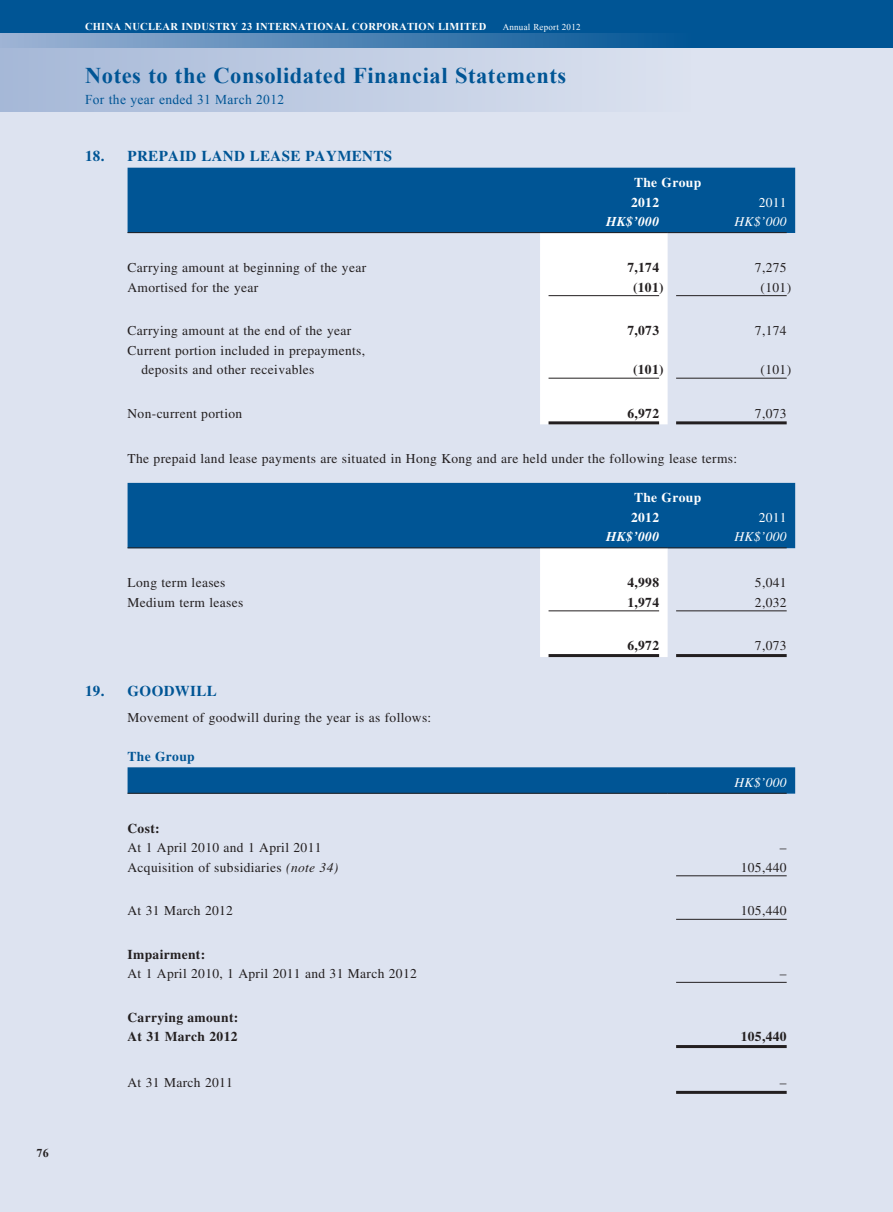
<style>
.page{position:relative;width:893px;height:1212px;background:#dde3f0}
.page>*{position:absolute;margin:0;border:0;box-sizing:border-box;transform-origin:0 0}
.t1{font:700 22.5px "Times New Roman";letter-spacing:.025em;color:#005595}
.t2{font:700 15px "Times LT Std";letter-spacing:.025em;color:#005595}
.t3{font:13.5px/19.5px "Times LT Std";letter-spacing:.025em;color:#231f20}
.t4{font:700 13.5px/19.5px "Times LT Std";letter-spacing:.025em;color:#231f20}
.t5{font:13.5px "Times New Roman";letter-spacing:.025em;color:#005595}
.t6{font:700 13.5px/19.5px "Times LT Std";letter-spacing:.025em;color:#fff}
.t7{font:italic 13.5px "Times LT Std";letter-spacing:.025em;color:#fff}
.t8{font:italic 700 13.5px "Times LT Std";letter-spacing:.025em;color:#fff}
.t9{font:13.5px "Times LT Std";letter-spacing:.025em;color:#fff}
.t10{font:700 13.5px "Times LT Std";letter-spacing:.025em;color:#005595}
.t11{font:700 12px "Times New Roman";color:#231f20}
.t12{font:700 10.5px "Times New Roman";letter-spacing:.025em;color:#fff}
.s1{font-weight:400;font-size:9px}
.s2{font-style:italic}
</style>
<div class="page">
<div style="left:0;top:0;width:893px;height:47px;background:#005595"></div>
<svg style="left:0;top:33px;width:691px;height:79px"></svg>
<div style="left:128px;top:168px;width:667px;height:65px;background:#005595"></div>
<div style="left:540px;top:233px;width:128px;height:191px;background:#fff"></div>
<hr style="left:128px;top:232px;width:412px;height:1px;background:#231f20">
<hr style="left:540px;top:232px;width:128px;height:1px;background:#231f20">
<hr style="left:668px;top:232px;width:119px;height:1px;background:#231f20">
<hr style="left:549px;top:295px;width:110px;height:1px;background:#231f20">
<hr style="left:676px;top:295px;width:111px;height:1px;background:#231f20">
<hr style="left:549px;top:378px;width:110px;height:1px;background:#231f20">
<hr style="left:676px;top:378px;width:111px;height:1px;background:#231f20">
<hr style="left:549px;top:421px;width:110px;height:3px;background:#231f20">
<hr style="left:676px;top:421px;width:111px;height:3px;background:#231f20">
<div style="left:128px;top:483px;width:667px;height:65px;background:#005595"></div>
<div style="left:540px;top:548px;width:128px;height:109px;background:#fff"></div>
<hr style="left:128px;top:547px;width:412px;height:1px;background:#231f20">
<hr style="left:540px;top:547px;width:128px;height:1px;background:#231f20">
<hr style="left:668px;top:547px;width:119px;height:1px;background:#231f20">
<hr style="left:549px;top:610px;width:110px;height:1px;background:#231f20">
<hr style="left:676px;top:610px;width:111px;height:1px;background:#231f20">
<hr style="left:549px;top:654px;width:110px;height:3px;background:#231f20">
<hr style="left:676px;top:654px;width:111px;height:3px;background:#231f20">
<svg style="left:128px;top:767px;width:667px;height:27px;background:#035695"></svg>
<hr style="left:128px;top:793px;width:540px;height:1px;background:#231f20">
<hr style="left:668px;top:793px;width:119px;height:1px;background:#231f20">
<hr style="left:676px;top:875px;width:111px;height:1px;background:#231f20">
<hr style="left:676px;top:919px;width:111px;height:1px;background:#231f20">
<hr style="left:676px;top:982px;width:111px;height:1px;background:#231f20">
<hr style="left:676px;top:1045px;width:111px;height:3px;background:#231f20">
<hr style="left:676px;top:1091px;width:111px;height:3px;background:#231f20">
<p class="t11" style="left:36px;top:1145px;width:14px">76</p>
<p class="t12" style="left:85px;top:19px;width:497px">CHINA NUCLEAR INDUSTRY 23 INTERNATIONAL CORPORATION LIMITED <span class="s1">Annual Report 2012</span></p>
<h1 class="t1" style="left:85px;top:59px;width:483px">Notes to the Consolidated Financial Statements</h1>
<p class="t5" style="left:85px;top:90px;width:201px">For the year ended 31 March 2012</p>
<p class="t2" style="left:85px;top:147px;width:309px">18. PREPAID LAND LEASE PAYMENTS</p>
<p class="t6" style="left:631px;top:173px;width:72px">The Group<br>2012</p>
<p class="t9" style="left:759px;top:195px;width:30px">2011</p>
<p class="t8" style="left:606px;top:214px;width:55px">HK$’000</p>
<p class="t7" style="left:734px;top:214px;width:54px">HK$’000</p>
<p class="t3" style="left:128px;top:258px;width:240px">Carrying amount at beginning of the year</p>
<p class="t4" style="left:627px;top:257px;width:33px">7,174</p>
<p class="t3" style="left:755px;top:258px;width:33px">7,275</p>
<p class="t3" style="left:128px;top:277px;width:132px">Amortised for the year</p>
<p class="t4" style="left:633px;top:277px;width:32px">(101)</p>
<p class="t3" style="left:761px;top:277px;width:32px">(101)</p>
<p class="t3" style="left:128px;top:321px;width:225px">Carrying amount at the end of the year</p>
<p class="t4" style="left:627px;top:320px;width:33px">7,073</p>
<p class="t3" style="left:755px;top:321px;width:33px">7,174</p>
<p class="t3" style="left:141px;top:340px;width:225px;text-indent:-14px">Current portion included in prepayments, deposits and other receivables</p>
<p class="t4" style="left:633px;top:359px;width:32px">(101)</p>
<p class="t3" style="left:761px;top:360px;width:32px">(101)</p>
<p class="t3" style="left:128px;top:403px;width:116px">Non-current portion</p>
<p class="t4" style="left:627px;top:403px;width:33px">6,972</p>
<p class="t3" style="left:755px;top:403px;width:33px">7,073</p>
<p class="t3" style="left:128px;top:449px;width:611px">The prepaid land lease payments are situated in Hong Kong and are held under the following lease terms:</p>
<p class="t6" style="left:631px;top:488px;width:72px">The Group<br>2012</p>
<p class="t9" style="left:759px;top:510px;width:30px">2011</p>
<p class="t8" style="left:606px;top:529px;width:55px">HK$’000</p>
<p class="t7" style="left:734px;top:529px;width:54px">HK$’000</p>
<p class="t3" style="left:128px;top:573px;width:99px">Long term leases</p>
<p class="t4" style="left:627px;top:573px;width:33px">4,998</p>
<p class="t3" style="left:755px;top:573px;width:33px">5,041</p>
<p class="t3" style="left:128px;top:592px;width:117px">Medium term leases</p>
<p class="t4" style="left:627px;top:592px;width:33px">1,974</p>
<p class="t3" style="left:755px;top:592px;width:33px">2,032</p>
<p class="t4" style="left:627px;top:636px;width:33px">6,972</p>
<p class="t3" style="left:755px;top:636px;width:33px">7,073</p>
<p class="t2" style="left:85px;top:682px;width:123px">19. GOODWILL</p>
<p class="t3" style="left:128px;top:707px;width:305px">Movement of goodwill during the year is as follows:</p>
<p class="t10" style="left:128px;top:748px;width:69px">The Group</p>
<p class="t7" style="left:734px;top:775px;width:54px">HK$’000</p>
<p class="t4" style="left:128px;top:818px;width:34px">Cost:</p>
<p class="t3" style="left:128px;top:838px;width:195px">At 1 April 2010 and 1 April 2011</p>
<p class="t3" style="left:780px;top:838px;width:8px">–</p>
<p class="t3" style="left:128px;top:857px;width:212px">Acquisition of subsidiaries <span class="s2">(note 34)</span></p>
<p class="t3" style="left:741px;top:857px;width:47px">105,440</p>
<p class="t3" style="left:128px;top:901px;width:107px">At 31 March 2012</p>
<p class="t3" style="left:741px;top:901px;width:47px">105,440</p>
<p class="t4" style="left:128px;top:944px;width:79px">Impairment:</p>
<p class="t3" style="left:128px;top:964px;width:291px">At 1 April 2010, 1 April 2011 and 31 March 2012</p>
<p class="t3" style="left:780px;top:964px;width:8px">–</p>
<p class="t4" style="left:128px;top:1007px;width:112px">Carrying amount:<br>At 31 March 2012</p>
<p class="t4" style="left:741px;top:1026px;width:47px">105,440</p>
<p class="t3" style="left:128px;top:1073px;width:107px">At 31 March 2011</p>
<p class="t3" style="left:780px;top:1073px;width:8px">–</p>
</div>
